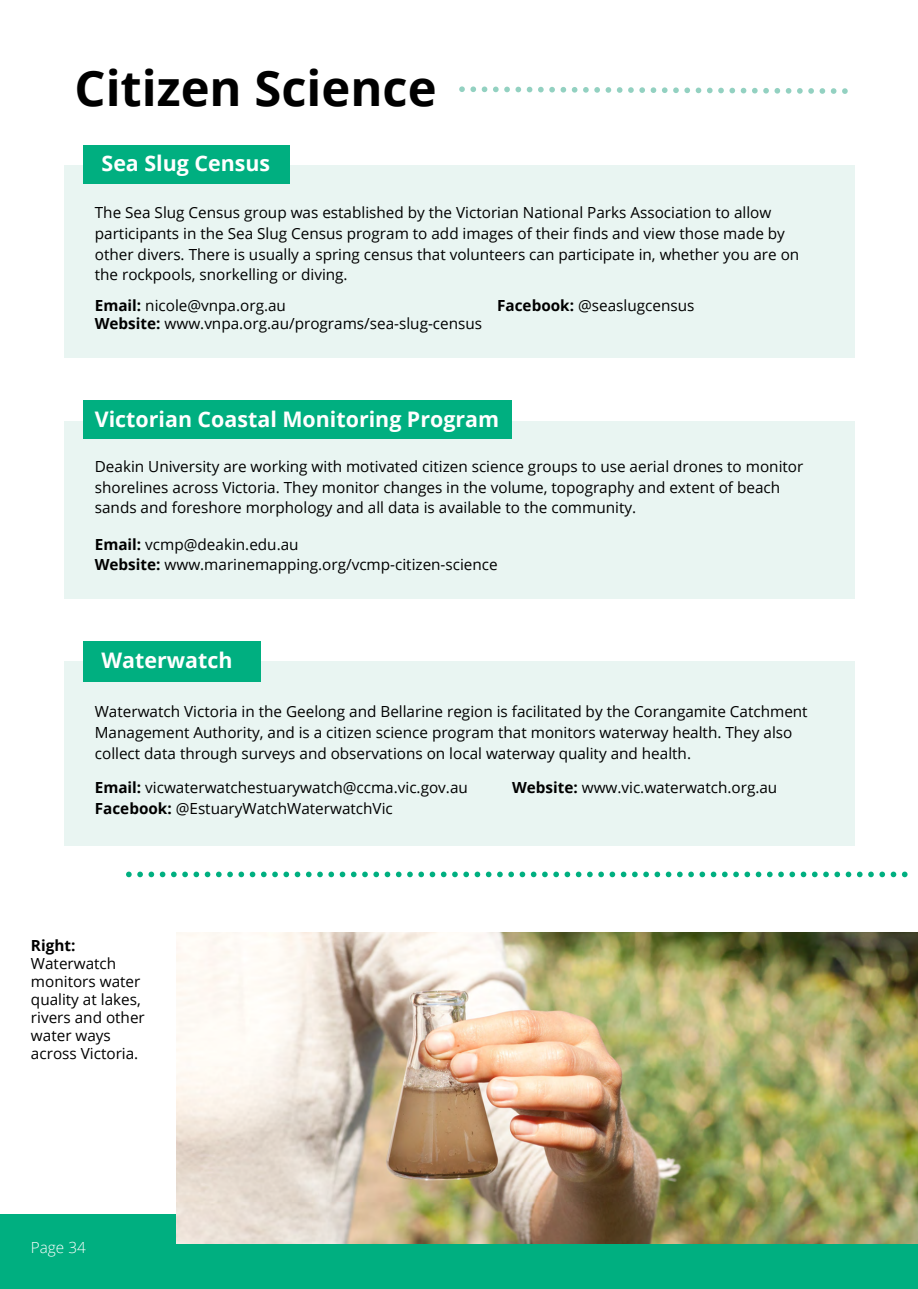
<style>
.page{position:relative;width:918px;height:1289px;background:#fff}
.page>*{position:absolute;margin:0;border:0;box-sizing:border-box;transform-origin:0 0}
.t1{font:700 48.9px "Open Sans";color:#000}
.t2{font:700 21.45px "Open Sans";color:#fff}
.t3{font:15.3px/20.7px "Open Sans";color:#000}
.t4{font:300 15.3px "Open Sans";color:#fff}
.t5{font:700 15.3px "Open Sans";color:#000}
.s1{font-weight:700}
</style>
<div class="page">
<div style="left:0;top:1214px;width:918px;height:74px;background:#00af80"></div>
<svg style="left:459px;top:86px;width:389px;height:8px"></svg>
<div style="left:64px;top:165px;width:790px;height:192px;background:#e9f5f2"></div>
<div style="left:83px;top:146px;width:207px;height:38px;background:#00af80"></div>
<div style="left:64px;top:421px;width:790px;height:178px;background:#e9f5f2"></div>
<div style="left:64px;top:660px;width:790px;height:185px;background:#e9f5f2"></div>
<div style="left:83px;top:400px;width:428px;height:38px;background:#00af80"></div>
<div style="left:83px;top:641px;width:178px;height:41px;background:#00af80"></div>
<img style="left:177px;top:932px;width:741px;height:310px">
<svg style="left:126px;top:871px;width:782px;height:6px"></svg>
<h1 class="t1" style="left:75px;top:54px;width:364px">Citizen Science</h1>
<h2 class="t2" style="left:102px;top:148px;width:170px">Sea Slug Census</h2>
<p class="t3" style="left:95px;top:202px;width:706px">The Sea Slug Census group was established by the Victorian National Parks Association to allow participants in the Sea Slug Census program to add images of their finds and view those made by other divers. There is usually a spring census that volunteers can participate in, whether you are on the rockpools, snorkelling or diving.</p>
<p class="t3" style="left:95px;top:296px;width:389px;line-height:18px"><span class="s1">Email:</span> nicole@vnpa.org.au<br><span class="s1">Website:</span> www.vnpa.org.au/programs/sea-slug-census</p>
<p class="t3" style="left:497px;top:295px;width:199px"><span class="s1">Facebook:</span> @seaslugcensus</p>
<h2 class="t2" style="left:95px;top:404px;width:406px">Victorian Coastal Monitoring Program</h2>
<p class="t3" style="left:95px;top:455px;width:710px">Deakin University are working with motivated citizen science groups to use aerial drones to monitor shorelines across Victoria. They monitor changes in the volume, topography and extent of beach sands and foreshore morphology and all data is available to the community.</p>
<p class="t3" style="left:95px;top:533px;width:205px"><span class="s1">Email:</span> vcmp@deakin.edu.au</p>
<p class="t3" style="left:95px;top:554px;width:404px"><span class="s1">Website:</span> www.marinemapping.org/vcmp-citizen-science</p>
<h2 class="t2" style="left:102px;top:644px;width:132px">Waterwatch</h2>
<p class="t3" style="left:95px;top:700px;width:714px">Waterwatch Victoria in the Geelong and Bellarine region is facilitated by the Corangamite Catchment<br>Management Authority, and is a citizen science program that monitors waterway health. They also collect data through surveys and observations on local waterway quality and health.</p>
<p class="t3" style="left:95px;top:776px;width:375px"><span class="s1">Email:</span> vicwaterwatchestuarywatch@ccma.vic.gov.au</p>
<p class="t3" style="left:512px;top:776px;width:267px"><span class="s1">Website:</span> www.vic.waterwatch.org.au</p>
<p class="t3" style="left:95px;top:797px;width:300px"><span class="s1">Facebook:</span> @EstuaryWatchWaterwatchVic</p>
<p class="t5" style="left:31px;top:934px;width:46px">Right:</p>
<p class="t3" style="left:31px;top:954px;width:115px;line-height:18px">Waterwatch monitors water quality at lakes, rivers and other water ways across Victoria.</p>
<p class="t4" style="left:31px;top:1236px;width:56px">Page 34</p>
</div>
